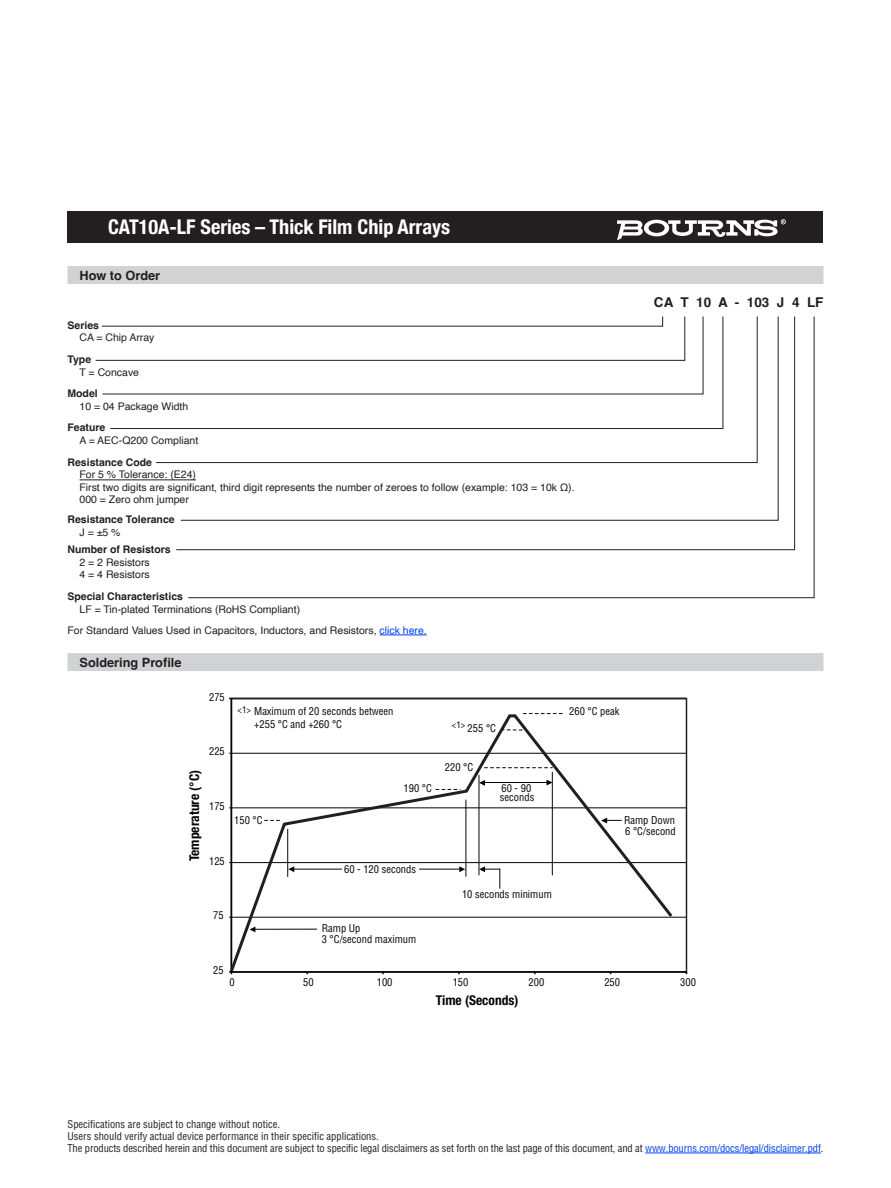
<style>
.page{position:relative;width:891px;height:1188px;background:#fff}
.page>*{position:absolute;margin:0;border:0;box-sizing:border-box;transform-origin:0 0}
.t1{font:700 condensed 20.25px "Helvetica Neue";color:#fff}
.t2{font:700 condensed 13.5px "Helvetica Neue";color:#040503}
.t3{font:700 13.5px "Helvetica";color:#231f20}
.t4{font:700 12.75px "Helvetica";color:#231f20}
.t5{font:10.5px/12.6px "Helvetica";color:#231f20}
.negative_type_header{font:condensed 10.5px "Helvetica";letter-spacing:-.01em;color:#231f20}
.t6{font:condensed 10.5px/9px "Helvetica";color:#040503}
.t7{font:700 10.5px/12.6px "Helvetica";color:#231f20}
.t8{font:condensed 9px "Helvetica";color:#040503}
.s1{font-weight:700}
.s2{font-weight:400}
.s3{color:#0042f4}
</style>
<div class="page">
<div style="left:68px;top:212px;width:756px;height:31px;background:#231f20"></div>
<svg style="left:617px;top:219px;width:169px;height:21px"></svg>
<hr style="left:645px;top:1153px;width:176px;height:1px;background:#0042f4">
<hr style="left:380px;top:635px;width:47px;height:1px;background:#0042f4">
<div style="left:68px;top:266px;width:756px;height:18px;background:#d1d2d4"></div>
<svg style="left:187px;top:316px;width:628px;height:282px"></svg>
<svg style="left:110px;top:316px;width:614px;height:113px"></svg>
<div style="left:68px;top:653px;width:756px;height:18px;background:#d1d2d4"></div>
<hr style="left:231px;top:917px;width:455px;height:1px;background:#040503">
<hr style="left:231px;top:862px;width:455px;height:1px;background:#040503">
<hr style="left:231px;top:807px;width:455px;height:1px;background:#040503">
<hr style="left:231px;top:753px;width:455px;height:1px;background:#040503">
<hr style="left:231px;top:699px;width:1px;height:273px;background:#040503">
<hr style="left:231px;top:971px;width:455px;height:2px;background:#040503">
<svg style="left:229px;top:713px;width:446px;height:262px"></svg>
<hr style="left:484px;top:782px;width:64px;height:1px;background:#040503">
<hr style="left:80px;top:480px;width:116px;height:1px;background:#231f20">
<p class="t1" style="left:108px;top:210px;width:344px">CAT10A-LF Series – Thick Film Chip Arrays</p>
<p class="t4" style="left:80px;top:267px;width:82px">How to Order</p>
<p class="t5" style="left:80px;top:319px;width:77px;text-indent:-12px"><span class="s1">Series<br></span>CA = Chip Array</p>
<p class="t5" style="left:80px;top:353px;width:61px;text-indent:-12px"><span class="s1">Type<br></span>T = Concave</p>
<p class="t5" style="left:80px;top:387px;width:110px;text-indent:-12px"><span class="s1">Model<br></span>10 = 04 Package Width</p>
<p class="t5" style="left:80px;top:422px;width:120px;text-indent:-12px"><span class="s1">Feature<br></span>A = AEC-Q200 Compliant</p>
<p class="t7" style="left:68px;top:457px;width:86px">Resistance Code</p>
<p class="t5" style="left:80px;top:468px;width:497px">For 5 % Tolerance: (E24)<br>First two digits are significant, third digit represents the number of zeroes to follow (example: 103 = 10k Ω).<br>000 = Zero ohm jumper</p>
<p class="t7" style="left:80px;top:515px;width:97px;text-indent:-12px">Resistance Tolerance<br><span class="s2">J = ±5 %</span></p>
<p class="t5" style="left:80px;top:543px;width:93px;text-indent:-12px"><span class="s1">Number of Resistors<br></span>2 = 2 Resistors<br>4 = 4 Resistors</p>
<p class="t5" style="left:80px;top:590px;width:222px;text-indent:-12px"><span class="s1">Special Characteristics<br></span>LF = Tin-plated Terminations (RoHS Compliant)</p>
<p class="t5" style="left:68px;top:624px;width:361px">For Standard Values Used in Capacitors, Inductors, and Resistors, <span class="s3">click here.</span></p>
<p class="t4" style="left:80px;top:654px;width:104px">Soldering Profile</p>
<p class="t6" style="left:209px;top:692px;width:17px">275</p>
<p class="t6" style="left:209px;top:747px;width:17px">225</p>
<p class="t8" style="left:238px;top:704px;width:15px">&lt;1&gt;</p>
<p class="t6" style="left:254px;top:705px;width:141px;line-height:12.5px">Maximum of 20 seconds between +255 °C and +260 °C</p>
<p class="t8" style="left:452px;top:719px;width:15px">&lt;1&gt;</p>
<p class="t6" style="left:468px;top:723px;width:30px">255 °C</p>
<p class="t6" style="left:569px;top:707px;width:52px">260 °C peak</p>
<p class="t3" style="left:654px;top:294px;width:171px">CA T 10 A - 103 J 4 LF</p>
<p class="t2" style="left:183px;top:861px;width:93px;rotate:-90deg">Temperature (°C)</p>
<p class="t6" style="left:209px;top:802px;width:17px">175</p>
<p class="t6" style="left:209px;top:856px;width:17px">125</p>
<p class="t6" style="left:234px;top:816px;width:30px">150 °C</p>
<p class="t6" style="left:213px;top:911px;width:12px">75</p>
<p class="t6" style="left:404px;top:783px;width:30px">190 °C</p>
<p class="t6" style="left:445px;top:762px;width:30px">220 °C</p>
<p class="t6" style="left:500px;top:784px;width:36px">60 - 90 seconds</p>
<p class="t6" style="left:344px;top:865px;width:74px">60 - 120 seconds</p>
<p class="t6" style="left:322px;top:923px;width:96px;line-height:10.9px">Ramp Up<br>3 °C/second maximum</p>
<p class="t6" style="left:462px;top:890px;width:91px">10 seconds minimum</p>
<p class="t6" style="left:624px;top:814px;width:53px;line-height:11.4px">Ramp Down<br>6 °C/second</p>
<p class="t6" style="left:213px;top:966px;width:12px">25</p>
<p class="t6" style="left:229px;top:978px;width:7px">0</p>
<p class="t6" style="left:303px;top:978px;width:12px">50</p>
<p class="t6" style="left:377px;top:978px;width:17px">100</p>
<p class="t6" style="left:453px;top:978px;width:17px">150</p>
<p class="t6" style="left:529px;top:978px;width:17px">200</p>
<p class="t6" style="left:604px;top:978px;width:17px">250</p>
<p class="t6" style="left:680px;top:978px;width:17px">300</p>
<p class="t2" style="left:436px;top:989px;width:84px">Time (Seconds)</p>
<p class="negative_type_header" style="left:68px;top:1118px;width:214px">Specifications are subject to change without notice.</p>
<p class="negative_type_header" style="left:68px;top:1130px;width:313px">Users should verify actual device performance in their specific applications.</p>
<p class="negative_type_header" style="left:68px;top:1142px;width:758px">The products described herein and this document are subject to specific legal disclaimers as set forth on the last page of this document, and at <span class="s3">www.bourns.com/docs/legal/disclaimer.pdf</span>.</p>
</div>
